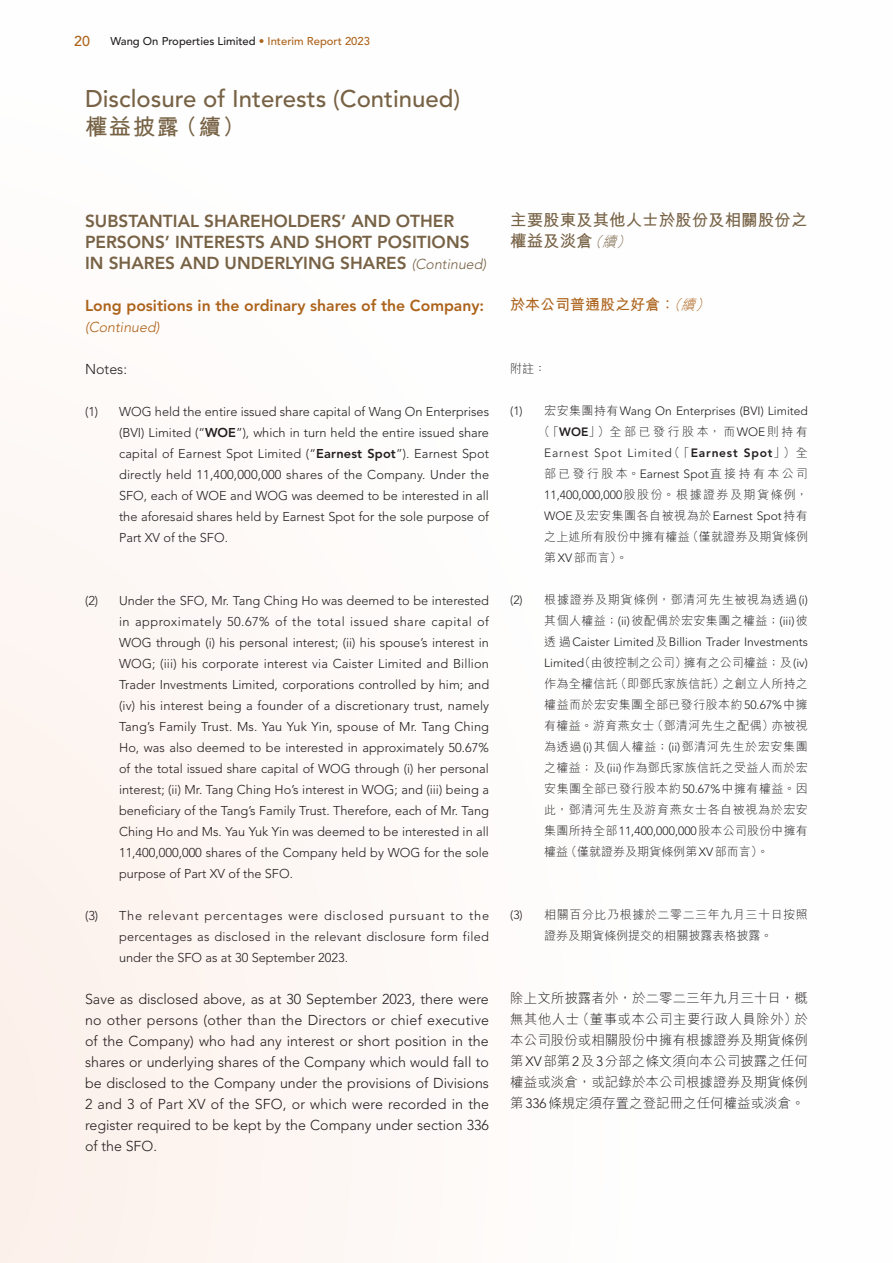
<style>
.page{position:relative;width:893px;height:1263px;background:#fff}
.page>*{position:absolute;margin:0;border:0;box-sizing:border-box;transform-origin:0 0}
.t1{font:500 24px "Avenir LT Std";color:#776245}
.t2{font:700 22.5px "M Hei HK";color:#776245}
.t3{font:800 17.25px/21px "Avenir LT Std";color:#776245}
.t4{font:700 16.5px/21px "M Hei HK";color:#776245}
.t5{font:800 15.75px "Avenir LT Std";color:#ad631b}
.t6{font:700 15px "M Hei HK";color:#ad631b}
.t7{font:300 14.25px/21px "Avenir LT Std";color:#231f20;text-align:justify}
.t8{font:italic 300 14.25px "Avenir LT Std";color:#ad631b}
.t9{font:500 14.25px "Avenir LT Std";color:#ad631b}
.t10{font:300 13.5px/21px "M Hei HK";color:#231f20;text-align:justify}
.t11{font:300 12.75px/21px "Avenir LT Std";color:#231f20;text-align:justify}
.t12{font:300 12px/21px "M Hei HK";letter-spacing:.035em;color:#231f20;text-align:justify}
.t13{font:300 12px/21px "Avenir LT Std";color:#231f20}
.t14{font:300 12px/21px "M Hei HK";letter-spacing:.06em;color:#231f20;text-align:right}
.t15{font:300 12px "Avenir LT Std";letter-spacing:.065em;color:#231f20}
.t16{font:300 12px/21px "M Hei HK";letter-spacing:.01em;color:#231f20}
.t17{font:300 12px "M Hei HK";letter-spacing:.19em;color:#231f20}
.t18{font:300 12px "M Hei HK";letter-spacing:.21em;color:#231f20}
.t19{font:500 11.25px "Avenir LT Std";color:#231f20}
.s1{color:#ad631b}
.s2{font-weight:300;font-style:italic;font-size:14.25px}
.s3{font-weight:800}
.s4{font-family:"M Hei HK"}
.s5{font-family:"Avenir LT Std";font-weight:800}
.s6{font-family:"Avenir LT Std"}
</style>
<div class="page">
<div style="left:0;top:0;width:892px;height:1263px;background:linear-gradient(to right,#fdf7f3,#feffff)"></div>
<p class="t9" style="left:74px;top:33px;width:17px">20</p>
<p class="t19" style="left:111px;top:35px;width:261px">Wang On Properties Limited <span class="s1">• Interim Report 2023</span></p>
<h1 class="t1" style="left:85px;top:84px;width:377px">Disclosure of Interests (Continued)</h1>
<h2 class="t2" style="left:85px;top:111px;width:161px">權益披露（續）</h2>
<h3 class="t3" style="left:85px;top:210px;width:403px">SUBSTANTIAL SHAREHOLDERS’ AND OTHER<br>PERSONS’ INTERESTS AND SHORT POSITIONS<br>IN SHARES AND UNDERLYING SHARES <span class="s2">(Continued)</span></h3>
<p class="t5" style="left:85px;top:296px;width:401px">Long positions in the ordinary shares of the Company:</p>
<p class="t8" style="left:85px;top:319px;width:76px">(Continued)</p>
<p class="t7" style="left:85px;top:359px;width:43px">Notes:</p>
<p class="t11" style="left:119px;top:401px;width:372px;text-indent:-34px">(1) WOG held the entire issued share capital of Wang On Enterprises (BVI) Limited (“<span class="s3">WOE</span>”), which in turn held the entire issued share capital of Earnest Spot Limited (“<span class="s3">Earnest Spot</span>”). Earnest Spot directly held 11,400,000,000 shares of the Company. Under the SFO, each of WOE and WOG was deemed to be interested in all the aforesaid shares held by Earnest Spot for the sole purpose of Part XV of the SFO.</p>
<p class="t11" style="left:119px;top:590px;width:372px;text-indent:-34px">(2) Under the SFO, Mr. Tang Ching Ho was deemed to be interested in approximately 50.67% of the total issued share capital of WOG through (i) his personal interest; (ii) his spouse’s interest in WOG; (iii) his corporate interest via Caister Limited and Billion Trader Investments Limited, corporations controlled by him; and (iv) his interest being a founder of a discretionary trust, namely Tang’s Family Trust. Ms. Yau Yuk Yin, spouse of Mr. Tang Ching Ho, was also deemed to be interested in approximately 50.67% of the total issued share capital of WOG through (i) her personal interest; (ii) Mr. Tang Ching Ho’s interest in WOG; and (iii) being a beneficiary of the Tang’s Family Trust. Therefore, each of Mr. Tang Ching Ho and Ms. Yau Yuk Yin was deemed to be interested in all 11,400,000,000 shares of the Company held by WOG for the sole purpose of Part XV of the SFO.</p>
<p class="t11" style="left:119px;top:905px;width:372px;text-indent:-34px">(3) The relevant percentages were disclosed pursuant to the percentages as disclosed in the relevant disclosure form filed under the SFO as at 30 September 2023.</p>
<p class="t7" style="left:85px;top:989px;width:406px">Save as disclosed above, as at 30 September 2023, there were no other persons (other than the Directors or chief executive of the Company) who had any interest or short position in the shares or underlying shares of the Company which would fall to be disclosed to the Company under the provisions of Divisions 2 and 3 of Part XV of the SFO, or which were recorded in the register required to be kept by the Company under section 336 of the SFO.</p>
<p class="t4" style="left:510px;top:208px;width:298px">主要股東及其他人士於股份及相關股份之權益及淡倉<span class="s2">（續）</span></p>
<p class="t6" style="left:510px;top:293px;width:204px">於本公司普通股之好倉：<span class="s2">（續）</span></p>
<p class="t12" style="left:510px;top:358px;width:37px">附註：</p>
<p class="t13" style="left:510px;top:401px;width:299px">(1) <span class="s4">宏安集團持有</span>Wang On Enterprises (BVI) Limited</p>
<p class="t18" style="left:538px;top:426px;width:271px">（「<span class="s5">WOE</span>」）全部已發行股本，而<span class="s6">WOE</span>則持有</p>
<p class="t15" style="left:544px;top:446px;width:265px">Earnest Spot Limited<span class="s4">（「</span><span class="s3">Earnest Spot</span><span class="s4">」）全</span></p>
<p class="t17" style="left:544px;top:468px;width:265px">部已發行股本。<span class="s6">Earnest Spot</span>直接持有本公司</p>
<p class="t13" style="left:544px;top:485px;width:265px">11,400,000,000<span class="s4">股股份。根據證券及期貨條例，<br></span>WOE<span class="s4">及宏安集團各自被視為於</span>Earnest Spot<span class="s4">持有</span></p>
<p class="t16" style="left:544px;top:526px;width:265px">之上述所有股份中擁有權益（僅就證券及期貨條例第<span class="s6">XV</span>部而言）。</p>
<p class="t14" style="left:510px;top:589px;width:299px"><span class="s6">(2)</span> 根據證券及期貨條例，鄧清河先生被視為透過<span class="s6">(i)</span>其個人權益；<span class="s6">(ii)</span>彼配偶於宏安集團之權益；<span class="s6">(iii)</span>彼</p>
<p class="t13" style="left:544px;top:632px;width:265px"><span class="s4">透過</span>Caister Limited<span class="s4">及</span>Billion Trader Investments</p>
<p class="t12" style="left:544px;top:652px;width:265px"><span class="s6">Limited</span>（由彼控制之公司）擁有之公司權益；及<span class="s6">(iv)</span>作為全權信託（即鄧氏家族信託）之創立人所持之權益而於宏安集團全部已發行股本約<span class="s6">50.67%</span>中擁有權益。游育燕女士（鄧清河先生之配偶）亦被視為透過<span class="s6">(i)</span>其個人權益；<span class="s6">(ii)</span>鄧清河先生於宏安集團之權益；及<span class="s6">(iii)</span>作為鄧氏家族信託之受益人而於宏安集團全部已發行股本約<span class="s6">50.67%</span>中擁有權益。因此，鄧清河先生及游育燕女士各自被視為於宏安集團所持全部<span class="s6">11,400,000,000</span>股本公司股份中擁有權益（僅就證券及期貨條例第<span class="s6">XV</span>部而言）。</p>
<p class="t12" style="left:510px;top:904px;width:299px;text-align:center"><span class="s6">(3)</span> 相關百分比乃根據於二零二三年九月三十日按照證券及期貨條例提交的相關披露表格披露。</p>
<p class="t10" style="left:510px;top:987px;width:299px">除上文所披露者外，於二零二三年九月三十日，概無其他人士（董事或本公司主要行政人員除外）於本公司股份或相關股份中擁有根據證券及期貨條例第<span class="s6">XV</span>部第<span class="s6">2</span>及<span class="s6">3</span>分部之條文須向本公司披露之任何權益或淡倉，或記錄於本公司根據證券及期貨條例第<span class="s6">336</span>條規定須存置之登記冊之任何權益或淡倉。</p>
</div>
